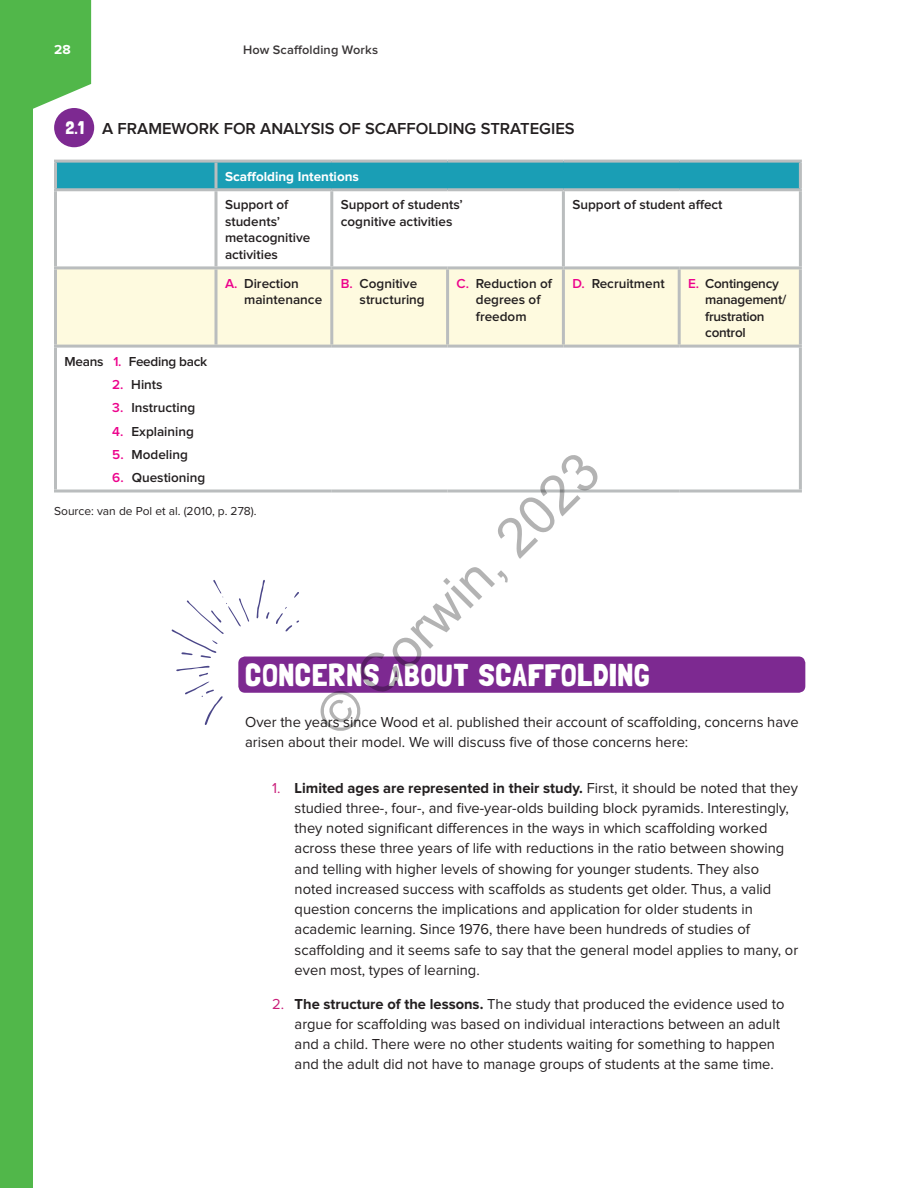
<style>
.page{position:relative;width:918px;height:1188px;background:#fff}
.page>*{position:absolute;margin:0;border:0;box-sizing:border-box;transform-origin:0 0}
.t1{font:54px "Arial";color:rgb(0 0 0/.3)}
.t2{font:31.5px "Londrina Solid";letter-spacing:.01em;color:#fff;scale:1.05 1}
.FC{font:600 16.5px "Proxima Nova";color:#231f20}
.NL{font:15px/20.2px "Proxima Nova";color:#231f20}
.TEXT{font:15px/20.2px "Proxima Nova";color:#231f20}
.TT{font:600 13.5px/16.5px "Proxima Nova";color:#231f20}
.TT-2{font:600 13.5px/16.5px "Proxima Nova";letter-spacing:-.02em;color:#231f20}
.TT-3{font:700 13.5px "Proxima Nova";color:#fff}
.t3{font:600 12.75px "Proxima Nova";letter-spacing:.015em;color:#231f20}
.FSN{font:12px "Proxima Nova";color:#231f20}
.s1{font-family:"Londrina Solid";font-weight:400;font-size:18px;color:#fff}
.s2{color:#ed028c}
.s3{color:#c91d79}
.s4{font-weight:700}
</style>
<div class="page">
<svg style="left:32px;top:0;width:59px;height:109px;background:#64bf5e"></svg>
<div style="left:0;top:0;width:32px;height:1188px;background:#51b74a"></div>
<div style="left:238px;top:657px;width:567px;height:36px;background:#7d2991;border-radius:7px"></div>
<svg style="left:257px;top:580px;width:12px;height:39px"></svg>
<svg style="left:294px;top:592px;width:5px;height:6px"></svg>
<svg style="left:276px;top:607px;width:23px;height:25px"></svg>
<svg style="left:176px;top:666px;width:47px;height:59px"></svg>
<svg style="left:172px;top:580px;width:77px;height:78px"></svg>
<div style="left:57px;top:163px;width:742px;height:25px;background:#1a9eb5"></div>
<div style="left:57px;top:269px;width:742px;height:76px;background:#fefadf"></div>
<hr style="left:54px;top:160px;width:162px;height:3px;background:#babdbe">
<hr style="left:54px;top:163px;width:3px;height:25px;background:#babdbe">
<hr style="left:216px;top:160px;width:116px;height:3px;background:#babdbe">
<svg style="left:214px;top:163px;width:4px;height:25px"></svg>
<hr style="left:332px;top:160px;width:116px;height:3px;background:#babdbe">
<hr style="left:448px;top:160px;width:115px;height:3px;background:#babdbe">
<hr style="left:563px;top:160px;width:116px;height:3px;background:#babdbe">
<hr style="left:679px;top:160px;width:123px;height:3px;background:#babdbe">
<hr style="left:799px;top:163px;width:3px;height:25px;background:#babdbe">
<hr style="left:54px;top:188px;width:162px;height:3px;background:#babdbe">
<hr style="left:54px;top:191px;width:3px;height:75px;background:#babdbe">
<hr style="left:216px;top:188px;width:116px;height:3px;background:#babdbe">
<svg style="left:214px;top:191px;width:4px;height:75px"></svg>
<hr style="left:332px;top:188px;width:116px;height:3px;background:#babdbe">
<hr style="left:330px;top:191px;width:3px;height:75px;background:#babdbe">
<hr style="left:448px;top:188px;width:115px;height:3px;background:#babdbe">
<hr style="left:563px;top:188px;width:116px;height:3px;background:#babdbe">
<hr style="left:562px;top:191px;width:3px;height:75px;background:#babdbe">
<hr style="left:679px;top:188px;width:123px;height:3px;background:#babdbe">
<hr style="left:799px;top:191px;width:3px;height:75px;background:#babdbe">
<hr style="left:54px;top:266px;width:162px;height:3px;background:#babdbe">
<hr style="left:54px;top:269px;width:3px;height:76px;background:#babdbe">
<hr style="left:216px;top:266px;width:116px;height:3px;background:#babdbe">
<svg style="left:214px;top:269px;width:4px;height:76px"></svg>
<hr style="left:332px;top:266px;width:116px;height:3px;background:#babdbe">
<hr style="left:330px;top:269px;width:3px;height:76px;background:#babdbe">
<hr style="left:448px;top:266px;width:115px;height:3px;background:#babdbe">
<hr style="left:446px;top:269px;width:3px;height:76px;background:#babdbe">
<hr style="left:563px;top:266px;width:116px;height:3px;background:#babdbe">
<hr style="left:562px;top:269px;width:3px;height:76px;background:#babdbe">
<hr style="left:679px;top:266px;width:123px;height:3px;background:#babdbe">
<hr style="left:678px;top:269px;width:3px;height:76px;background:#babdbe">
<hr style="left:799px;top:269px;width:3px;height:76px;background:#babdbe">
<hr style="left:54px;top:345px;width:162px;height:3px;background:#babdbe">
<hr style="left:54px;top:348px;width:3px;height:142px;background:#babdbe">
<hr style="left:216px;top:345px;width:116px;height:3px;background:#babdbe">
<hr style="left:332px;top:345px;width:116px;height:3px;background:#babdbe">
<hr style="left:448px;top:345px;width:115px;height:3px;background:#babdbe">
<hr style="left:563px;top:345px;width:116px;height:3px;background:#babdbe">
<hr style="left:679px;top:345px;width:123px;height:3px;background:#babdbe">
<hr style="left:799px;top:348px;width:3px;height:142px;background:#babdbe">
<hr style="left:54px;top:490px;width:162px;height:3px;background:#babdbe">
<hr style="left:216px;top:490px;width:116px;height:3px;background:#babdbe">
<hr style="left:332px;top:490px;width:116px;height:3px;background:#babdbe">
<hr style="left:448px;top:490px;width:115px;height:3px;background:#babdbe">
<hr style="left:563px;top:490px;width:116px;height:3px;background:#babdbe">
<hr style="left:679px;top:490px;width:123px;height:3px;background:#babdbe">
<div style="left:54px;top:108px;width:40px;height:39px;background:#7d2991;border-radius:50%"></div>
<p class="TT-3" style="left:54px;top:43px;width:18px">28</p>
<p class="t3" style="left:243px;top:44px;width:137px">How Scaffolding Works</p>
<p class="FC" style="left:65px;top:121px;width:511px"><span class="s1">2.1</span> A FRAMEWORK FOR ANALYSIS OF SCAFFOLDING STRATEGIES</p>
<p class="TT-3" style="left:225px;top:170px;width:136px">Scaffolding Intentions</p>
<p class="TT" style="left:225px;top:197px;width:87px">Support of students’ metacognitive activities</p>
<p class="TT" style="left:341px;top:197px;width:124px">Support of students’ cognitive activities</p>
<p class="TT" style="left:572px;top:197px;width:152px">Support of student affect</p>
<p class="TT" style="left:244px;top:275px;width:80px;text-indent:-19px"><span class="s2">A.</span> Direction maintenance</p>
<p class="TT" style="left:360px;top:275px;width:67px;text-indent:-19px"><span class="s2">B.</span> Cognitive structuring</p>
<p class="TT" style="left:457px;top:275px;width:97px;text-align:center"><span class="s2">C.</span> Reduction of degrees of freedom</p>
<p class="TT" style="left:572px;top:275px;width:94px"><span class="s2">D.</span> Recruitment</p>
<p class="TT-2" style="left:705px;top:275px;width:83px;text-indent:-17px"><span class="s2">E.</span> Contingency management/ frustration control</p>
<p class="TT-2" style="left:64px;top:354px;width:144px">Means <span class="s2">1.</span> Feeding back</p>
<p class="TT" style="left:112px;top:377px;width:52px"><span class="s2">2.</span> Hints</p>
<p class="TT" style="left:112px;top:400px;width:85px"><span class="s2">3.</span> Instructing</p>
<p class="TT" style="left:112px;top:423px;width:83px"><span class="s2">4.</span> Explaining</p>
<p class="TT" style="left:112px;top:447px;width:77px"><span class="s2">5.</span> Modeling</p>
<p class="TT" style="left:112px;top:470px;width:95px"><span class="s2">6.</span> Questioning</p>
<h1 class="t1" style="left:300px;top:699px;width:374px;rotate:-45deg">© Corwin, 2023</h1>
<p class="FSN" style="left:54px;top:505px;width:204px">Source: van de Pol et al. (2010, p. 278).</p>
<h1 class="t2" style="left:245px;top:657px;width:387px">CONCERNS ABOUT SCAFFOLDING</h1>
<p class="TEXT" style="left:245px;top:712px;width:555px">Over the years since Wood et al. published their account of scaffolding, concerns have arisen about their model. We will discuss five of those concerns here:</p>
<p class="NL" style="left:295px;top:778px;width:505px;text-indent:-22px"><span class="s3">1.</span> <span class="s4">Limited ages are represented in their study.</span> First, it should be noted that they studied three-, four-, and five-year-olds building block pyramids. Interestingly, they noted significant differences in the ways in which scaffolding worked across these three years of life with reductions in the ratio between showing and telling with higher levels of showing for younger students. They also noted increased success with scaffolds as students get older. Thus, a valid question concerns the implications and application for older students in academic learning. Since 1976, there have been hundreds of studies of scaffolding and it seems safe to say that the general model applies to many, or even most, types of learning.</p>
<p class="NL" style="left:295px;top:994px;width:492px;text-indent:-22px"><span class="s3">2.</span> <span class="s4">The structure of the lessons.</span> The study that produced the evidence used to argue for scaffolding was based on individual interactions between an adult and a child. There were no other students waiting for something to happen and the adult did not have to manage groups of students at the same time.</p>
</div>
